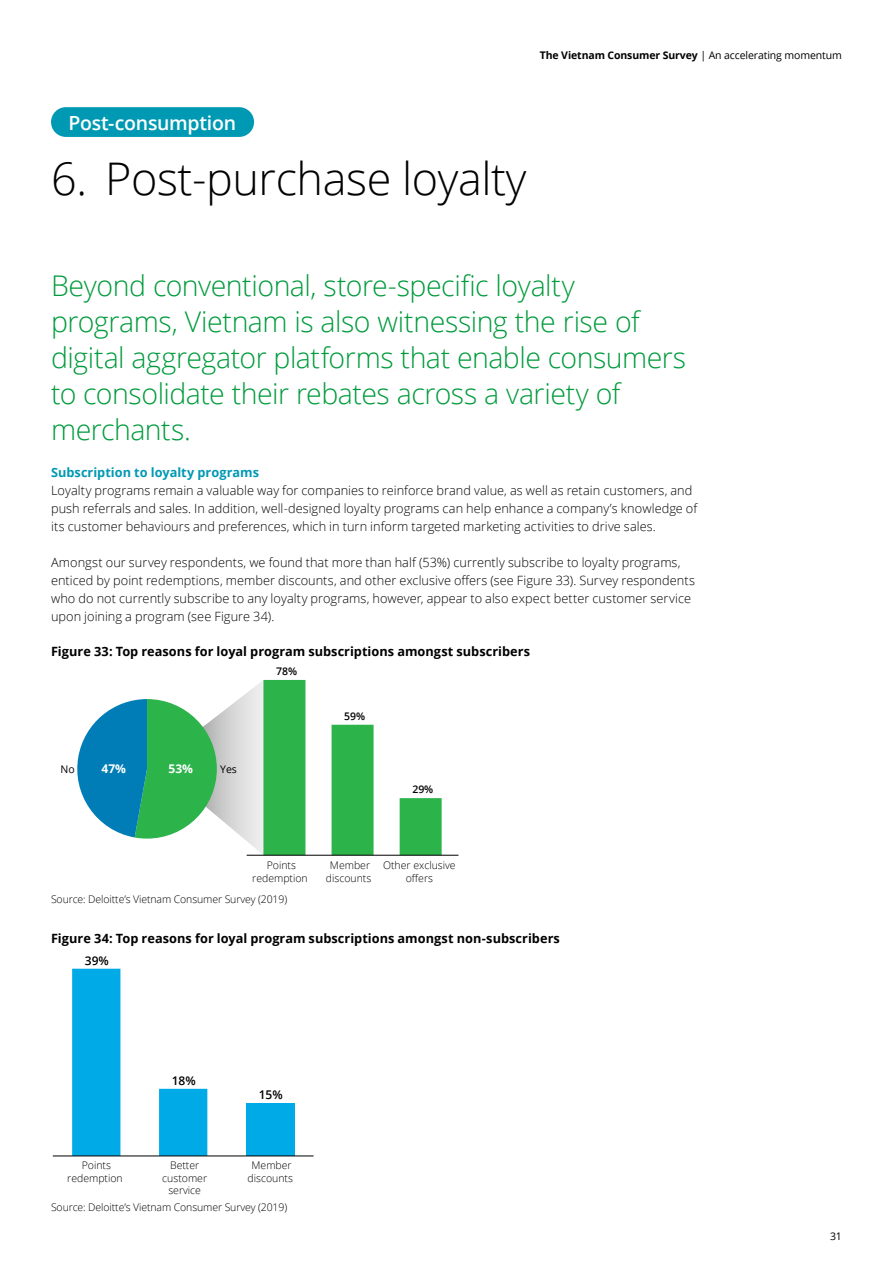
<style>
.page{position:relative;width:893px;height:1263px;background:#fff}
.page>*{position:absolute;margin:0;border:0;box-sizing:border-box;transform-origin:0 0}
.t1{font:300 45px "Open Sans";letter-spacing:-.01em;color:#000}
.t2{font:300 28.5px/36px "Open Sans";letter-spacing:-.015em;color:#009b3c}
.t3{font:600 19.5px "Open Sans";letter-spacing:-.015em;color:#fff}
.t4{font:300 12.75px/18px "Open Sans";letter-spacing:.005em;color:#000}
.t5{font:700 12.75px "Open Sans";letter-spacing:.005em;color:#000}
.t6{font:700 12.75px "Open Sans";color:#0099b3}
.t7{font:600 12px "Open Sans";color:#000}
.t8{font:700 12px "Open Sans";color:#fff}
.t9{font:300 10.5px/12.6px "Open Sans";color:#000;text-align:center}
.t10{font:700 10.5px "Open Sans";letter-spacing:-.01em;color:#000}
.t11{font:600 10.5px "Open Sans";color:#000}
.t12{font:10.5px "Open Sans";color:#000}
.s1{font-weight:400}
</style>
<div class="page">
<div style="left:51px;top:107px;width:203px;height:30px;background:#0099b3;border-radius:15px"></div>
<hr style="left:247px;top:855px;width:211px;height:1px;background:#000">
<svg style="left:77px;top:680px;width:365px;height:175px"></svg>
<div style="left:246px;top:1103px;width:48px;height:53px;background:#00aae7"></div>
<svg style="left:72px;top:969px;width:135px;height:186px"></svg>
<hr style="left:53px;top:1155px;width:261px;height:1px;background:#000">
<p class="t10" style="left:540px;top:48px;width:304px">The Vietnam Consumer Survey <span class="s1">| An accelerating momentum</span></p>
<h3 class="t3" style="left:68px;top:109px;width:169px">Post-consumption</h3>
<h1 class="t1" style="left:51px;top:147px;width:477px">6. Post-purchase loyalty</h1>
<h2 class="t2" style="left:51px;top:267px;width:637px">Beyond conventional, store-specific loyalty programs, Vietnam is also witnessing the rise of digital aggregator platforms that enable consumers to consolidate their rebates across a variety of merchants.</h2>
<p class="t6" style="left:51px;top:463px;width:210px">Subscription to loyalty programs</p>
<p class="t4" style="left:51px;top:481px;width:648px">Loyalty programs remain a valuable way for companies to reinforce brand value, as well as retain customers, and push referrals and sales. In addition, well-designed loyalty programs can help enhance a company’s knowledge of its customer behaviours and preferences, which in turn inform targeted marketing activities to drive sales.</p>
<p class="t4" style="left:51px;top:553px;width:645px">Amongst our survey respondents, we found that more than half (53%) currently subscribe to loyalty programs, enticed by point redemptions, member discounts, and other exclusive offers (see Figure 33). Survey respondents who do not currently subscribe to any loyalty programs, however, appear to also expect better customer service upon joining a program (see Figure 34).</p>
<p class="t5" style="left:51px;top:642px;width:481px">Figure 33: Top reasons for loyal program subscriptions amongst subscribers</p>
<p class="t12" style="left:60px;top:762px;width:16px">No</p>
<p class="t8" style="left:101px;top:760px;width:26px">47%</p>
<p class="t8" style="left:169px;top:760px;width:26px">53%</p>
<p class="t12" style="left:220px;top:762px;width:18px">Yes</p>
<p class="t11" style="left:276px;top:664px;width:22px">78%</p>
<p class="t11" style="left:344px;top:709px;width:22px">59%</p>
<p class="t11" style="left:412px;top:782px;width:22px">29%</p>
<p class="t9" style="left:252px;top:859px;width:57px">Points redemption</p>
<p class="t9" style="left:326px;top:859px;width:47px">Member discounts</p>
<p class="t9" style="left:383px;top:859px;width:74px">Other exclusive offers</p>
<p class="t9" style="left:51px;top:892px;width:238px">Source: Deloitte’s Vietnam Consumer Survey (2019)</p>
<p class="t5" style="left:51px;top:929px;width:510px">Figure 34: Top reasons for loyal program subscriptions amongst non-subscribers</p>
<p class="t7" style="left:85px;top:952px;width:26px">39%</p>
<p class="t7" style="left:172px;top:1072px;width:26px">18%</p>
<p class="t7" style="left:259px;top:1086px;width:26px">15%</p>
<p class="t9" style="left:67px;top:1158px;width:57px">Points redemption</p>
<p class="t9" style="left:162px;top:1158px;width:46px">Better customer service</p>
<p class="t9" style="left:247px;top:1158px;width:47px">Member discounts</p>
<p class="t9" style="left:51px;top:1201px;width:238px">Source: Deloitte’s Vietnam Consumer Survey (2019)</p>
<p class="t12" style="left:830px;top:1228px;width:13px">31</p>
</div>
